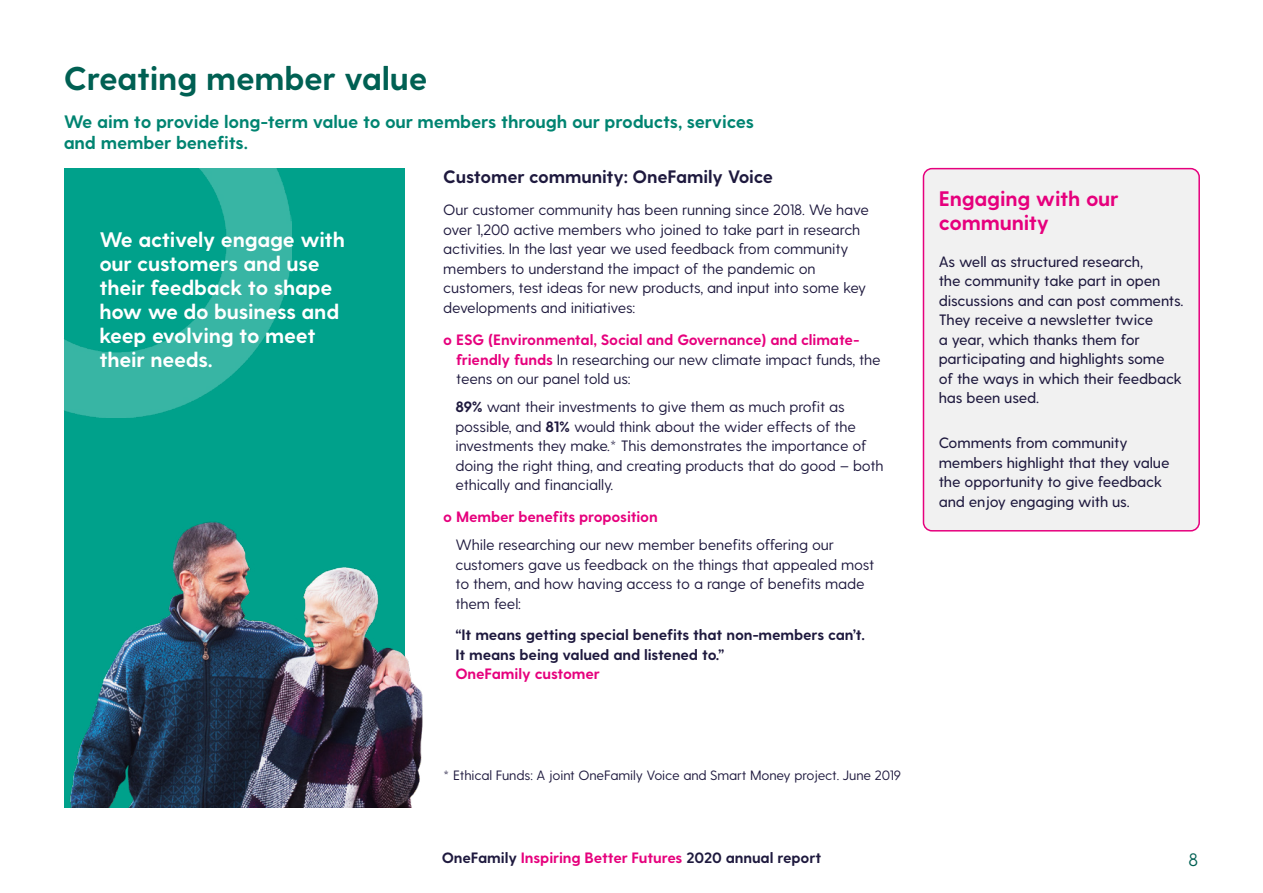
<style>
.page{position:relative;width:1263px;height:893px;background:#fff}
.page>*{position:absolute;margin:0;border:0;box-sizing:border-box;transform-origin:0 0}
.t1{font:700 33px "Greycliff CF";letter-spacing:-.01em;color:#006053}
.t2{font:700 21px/24px "Greycliff CF";letter-spacing:-.01em;color:#fff}
.t3{font:700 21px/24px "Greycliff CF";letter-spacing:-.01em;color:#e6007d}
.t4{font:700 18px/21px "Greycliff CF";letter-spacing:-.01em;color:#008471}
.t5{font:700 18px "Greycliff CF";letter-spacing:-.01em;color:#1e193e}
.t6{font:18px "Greycliff CF";color:#006053}
.t7{font:15px/19.5px "Greycliff CF";letter-spacing:-.01em;color:#1e193e}
.t8{font:500 15px/19.5px "Greycliff CF";letter-spacing:-.01em;color:#1e193e}
.t9{font:700 15px/19.5px "Greycliff CF";letter-spacing:-.01em;color:#e6007d}
.t10{font:700 15px/19.5px "Greycliff CF";letter-spacing:-.01em;color:#1e193e}
.t11{font:13.5px "Greycliff CF";letter-spacing:-.01em;color:#1e193e}
.s1{font-weight:400;color:#1e193e}
.s2{font-weight:700}
.s3{color:#e6007d}
</style>
<div class="page">
<div style="left:64px;top:169px;width:341px;height:639px;background:#00a18b"></div>
<div style="left:923px;top:169px;width:276px;height:362px;background:#f1f1f1;border-radius:9px"></div>
<div style="left:923px;top:168px;width:277px;height:363px;border:2px solid #e6007d;border-radius:9px"></div>
<img style="left:70px;top:522px;width:353px;height:286px">
<img style="left:64px;top:169px;width:228px;height:248px">
<h1 class="t1" style="left:64px;top:59px;width:365px">Creating member value</h1>
<p class="t4" style="left:64px;top:112px;width:692px">We aim to provide long-term value to our members through our products, services and member benefits.</p>
<p class="t5" style="left:443px;top:166px;width:331px">Customer community: OneFamily Voice</p>
<p class="t7" style="left:443px;top:201px;width:427px">Our customer community has been running since 2018. We have over 1,200 active members who joined to take part in research activities. In the last year we used feedback from community members to understand the impact of the pandemic on customers, test ideas for new products, and input into some key developments and initiatives:</p>
<p class="t9" style="left:456px;top:331px;width:426px;text-indent:-13px">о ESG (Environmental, Social and Governance) and climate&shy;friendly funds <span class="s1">In researching our new climate impact funds, the teens on our panel told us:</span></p>
<p class="t7" style="left:455px;top:397px;width:430px"><span class="s2">89%</span> want their investments to give them as much profit as possible, and <span class="s2">81%</span> would think about the wider effects of the investments they make.* This demonstrates the importance of doing the right thing, and creating products that do good – both ethically and financially.</p>
<p class="t9" style="left:443px;top:508px;width:216px">о Member benefits proposition</p>
<p class="t7" style="left:455px;top:536px;width:420px">While researching our new member benefits offering our customers gave us feedback on the things that appealed most to them, and how having access to a range of benefits made them feel:</p>
<p class="t10" style="left:455px;top:626px;width:411px">“It means getting special benefits that non-members can’t.<br>It means being valued and listened to.”</p>
<p class="t9" style="left:455px;top:665px;width:146px">OneFamily customer</p>
<h2 class="t2" style="left:99px;top:229px;width:247px">We actively engage with our customers and use their feedback to shape how we do business and keep evolving to meet their needs.</h2>
<p class="t11" style="left:443px;top:768px;width:459px">* Ethical Funds: A joint OneFamily Voice and Smart Money project. June 2019</p>
<h2 class="t3" style="left:939px;top:188px;width:181px">Engaging with our community</h2>
<p class="t8" style="left:939px;top:252px;width:246px">As well as structured research,<br>the community take part in open discussions and can post comments.<br>They receive a newsletter twice<br>a year, which thanks them for participating and highlights some<br>of the ways in which their feedback has been used.</p>
<p class="t8" style="left:939px;top:433px;width:232px">Comments from community members highlight that they value the opportunity to give feedback and enjoy engaging with us.</p>
<p class="t10" style="left:442px;top:849px;width:381px">OneFamily <span class="s3">Inspiring Better Futures</span> 2020 annual report</p>
<p class="t6" style="left:1188px;top:849px;width:11px">8</p>
</div>
